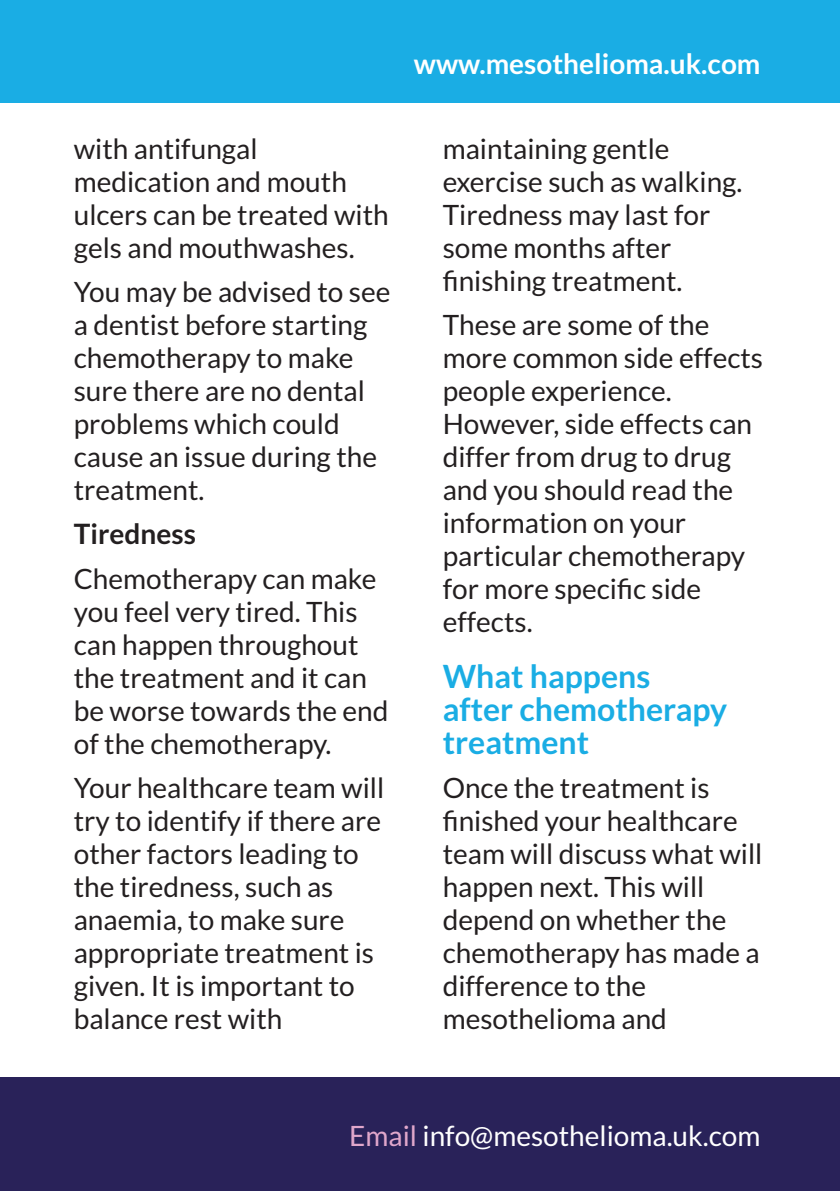
<style>
.page{position:relative;width:840px;height:1191px;background:#fff}
.page>*{position:absolute;margin:0;border:0;box-sizing:border-box;transform-origin:0 0}
.t1{font:700 32px/33px "Lato";color:#1aade4}
.t2{font:28px/33px "Lato";color:#231f20}
.t3{font:28px "Lato";color:#fff}
.t4{font:700 28px "Lato";color:#fff}
.t5{font:700 28px "Lato";color:#231f20}
.s1{color:#e0a7cb}
</style>
<div class="page">
<div style="left:0;top:0;width:839px;height:102px;background:#1aade4"></div>
<div style="left:0;top:1077px;width:839px;height:114px;background:#292259"></div>
<p class="t4" style="left:413px;top:53px;width:348px">www.mesothelioma.uk.com</p>
<p class="t2" style="left:74px;top:134px;width:316px">with antifungal medication and mouth ulcers can be treated with gels and mouthwashes.</p>
<p class="t2" style="left:74px;top:278px;width:318px">You may be advised to see a dentist before starting chemotherapy to make sure there are no dental problems which could cause an issue during the treatment.</p>
<p class="t5" style="left:74px;top:518px;width:124px">Tiredness</p>
<p class="t2" style="left:74px;top:564px;width:316px">Chemotherapy can make you feel very tired. This can happen throughout the treatment and it can be worse towards the end of the chemotherapy.</p>
<p class="t2" style="left:74px;top:774px;width:312px">Your healthcare team will try to identify if there are other factors leading to the tiredness, such as anaemia, to make sure appropriate treatment is given. It is important to balance rest with</p>
<p class="t2" style="left:442px;top:134px;width:301px">maintaining gentle exercise such as walking.<br>Tiredness may last for some months after finishing treatment.</p>
<p class="t2" style="left:442px;top:311px;width:322px">These are some of the more common side effects people experience.<br>However, side effects can differ from drug to drug and you should read the information on your particular chemotherapy for more specific side effects.</p>
<p class="t1" style="left:442px;top:660px;width:286px">What happens after chemotherapy treatment</p>
<p class="t2" style="left:442px;top:774px;width:321px">Once the treatment is finished your healthcare team will discuss what will happen next. This will depend on whether the chemotherapy has made a difference to the mesothelioma and</p>
<p class="t3" style="left:349px;top:1119px;width:412px"><span class="s1">Email</span> info@mesothelioma.uk.com</p>
</div>
